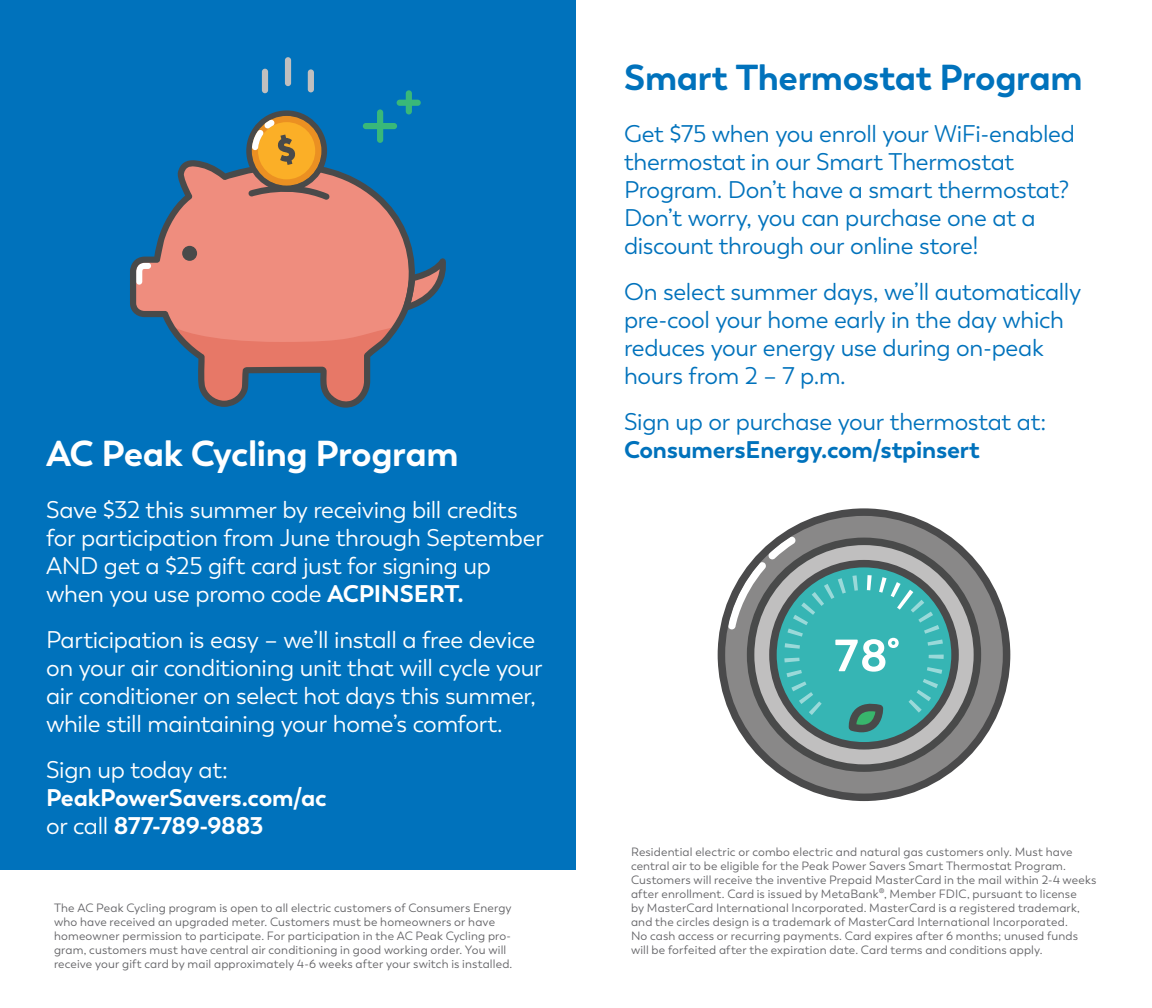
<style>
.page{position:relative;width:1152px;height:1008px;background:#fff}
.page>*{position:absolute;margin:0;border:0;box-sizing:border-box;transform-origin:0 0}
.Head_B{font:700 36px "Boston";letter-spacing:-.01em;color:#0072bc}
.Head_B-2{font:700 36px "Boston";letter-spacing:-.01em;color:#fff}
.Text_A{font:24px/28px "Boston";letter-spacing:-.01em;color:#0072bc}
.Text_A-2{font:24px/28px "Boston";letter-spacing:-.015em;color:#fff}
.Text_A-3{font:700 24px/28px "Boston";letter-spacing:-.015em;color:#fff}
.t1{font:12px/14px "Boston";letter-spacing:.015em;color:#636366}
.s1{font-weight:700}
.s2{font-weight:400}
</style>
<div class="page">
<div style="left:0;top:0;width:576px;height:870px;background:#0072bc"></div>
<svg style="left:416px;top:258px;width:30px;height:49px"></svg>
<div style="left:262px;top:69px;width:6px;height:24px;background:#c0bfbf;border-radius:3px"></div>
<div style="left:285px;top:57px;width:6px;height:29px;background:#c0bfbf;border-radius:3px"></div>
<div style="left:308px;top:69px;width:6px;height:23px;background:#c0bfbf;border-radius:3px"></div>
<div style="left:377px;top:109px;width:6px;height:34px;background:#39b879;border-radius:3px"></div>
<div style="left:363px;top:123px;width:34px;height:6px;background:#39b879;border-radius:3px"></div>
<div style="left:406px;top:90px;width:6px;height:24px;background:#39b879;border-radius:3px"></div>
<div style="left:397px;top:100px;width:24px;height:6px;background:#39b879;border-radius:3px"></div>
<svg style="left:130px;top:160px;width:286px;height:248px;fill:#ef8d7e"></svg>
<svg style="left:246px;top:110px;width:84px;height:90px;background:#a68453"></svg>
<svg style="left:718px;top:508px;width:292px;height:293px"></svg>
<p class="Head_B-2" style="left:46px;top:431px;width:414px">AC Peak Cycling Program</p>
<p class="Text_A-2" style="left:46px;top:496px;width:499px">Save $32 this summer by receiving bill credits for participation from June through September AND get a $25 gift card just for signing up when you use promo code <span class="s1">ACPINSERT.</span></p>
<p class="Text_A-2" style="left:46px;top:626px;width:498px">Participation is easy – we’ll install a free device on your air conditioning unit that will cycle your air conditioner on select hot days this summer, while still maintaining your home’s comfort.</p>
<p class="Text_A-3" style="left:46px;top:756px;width:282px"><span class="s2">Sign up today at:<br></span>PeakPowerSavers.com/ac <span class="s2">or call</span> 877-789-9883</p>
<p class="t1" style="left:54px;top:901px;width:460px">The AC Peak Cycling program is open to all electric customers of Consumers Energy who have received an upgraded meter. Customers must be homeowners or have homeowner permission to participate. For participation in the AC Peak Cycling pro&shy;gram, customers must have central air conditioning in good working order. You will receive your gift card by mail approximately 4-6 weeks after your switch is installed.</p>
<p class="Head_B" style="left:624px;top:55px;width:460px">Smart Thermostat Program</p>
<p class="Text_A" style="left:624px;top:120px;width:452px">Get $75 when you enroll your WiFi-enabled thermostat in our Smart Thermostat Program. Don’t have a smart thermostat?<br>Don’t worry, you can purchase one at a discount through our online store!</p>
<p class="Text_A" style="left:624px;top:278px;width:459px">On select summer days, we’ll automatically pre-cool your home early in the day which reduces your energy use during on-peak hours from 2 – 7 p.m.</p>
<p class="Text_A" style="left:624px;top:408px;width:424px">Sign up or purchase your thermostat at:<br><span class="s1">ConsumersEnergy.com/stpinsert</span></p>
<p class="t1" style="left:631px;top:845px;width:467px">Residential electric or combo electric and natural gas customers only. Must have central air to be eligible for the Peak Power Savers Smart Thermostat Program.<br>Customers will receive the inventive Prepaid MasterCard in the mail within 2-4 weeks after enrollment. Card is issued by MetaBank®, Member FDIC, pursuant to license<br>by MasterCard International Incorporated. MasterCard is a registered trademark, and the circles design is a trademark of MasterCard International Incorporated.<br>No cash access or recurring payments. Card expires after 6 months; unused funds will be forfeited after the expiration date. Card terms and conditions apply.</p>
</div>
